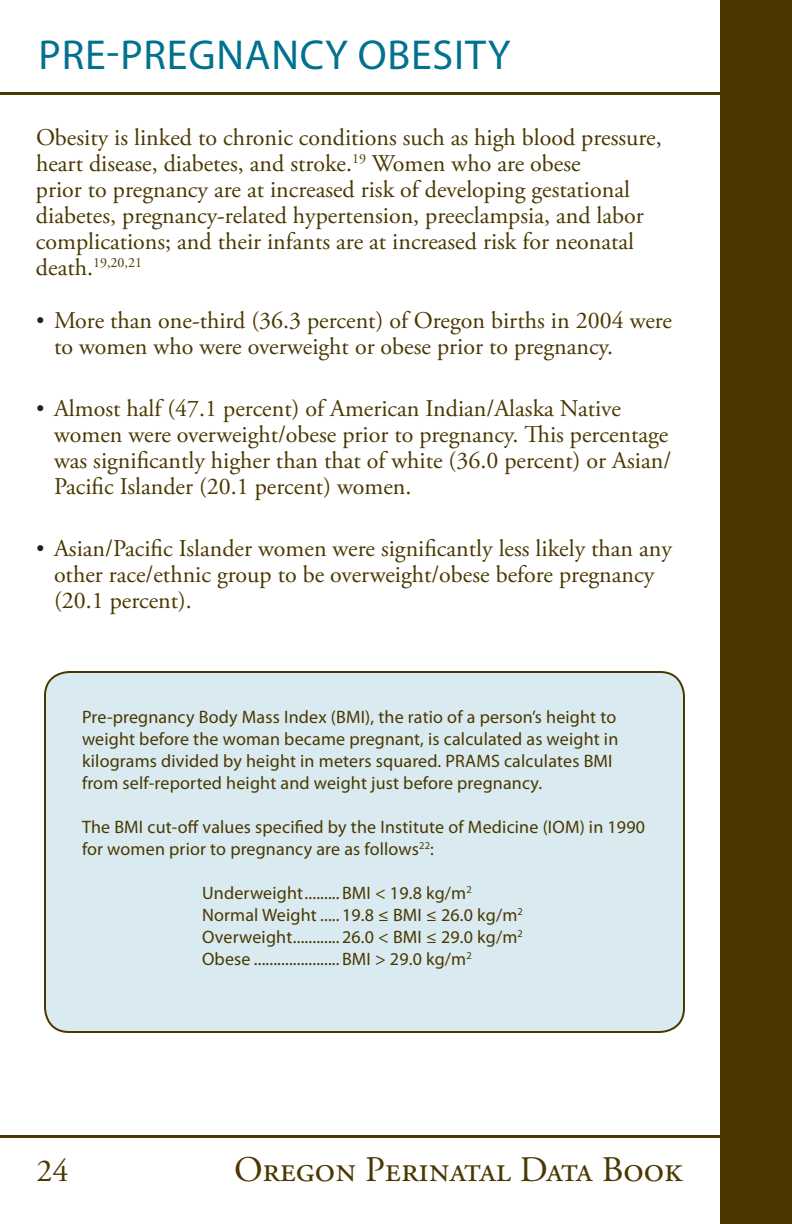
<style>
.page{position:relative;width:792px;height:1224px;background:#fff}
.page>*{position:absolute;margin:0;border:0;box-sizing:border-box;transform-origin:0 0}
.t1{font:42px "Myriad Pro";letter-spacing:.02em;color:#00718e}
.t2{font:36px "Adobe Garamond Pro";color:#4a3800}
.t3{font:32px "Adobe Garamond Pro";color:#4a3800}
.Bullets_1_2{font:24px/26px "Adobe Garamond Pro";color:#4a3800}
.Pragraph{font:24px/26px "Adobe Garamond Pro";color:#4a3800}
.box{font:18px/22px "Myriad Pro";letter-spacing:.01em;color:#4a3800}
.Pragraph-2{font:14px "Adobe Garamond Pro";color:#4a3800}
.s1{font-size:24px}
.s2{font-family:"Times New Roman";color:#231f20}
</style>
<div class="page">
<div style="left:720px;top:0;width:72px;height:1224px;background:#4a3800"></div>
<hr style="left:0;top:93px;width:732px;height:2px;background:#4a3800">
<hr style="left:0;top:1136px;width:732px;height:2px;background:#4a3800">
<div style="left:45px;top:672px;width:639px;height:360px;background:#d9eaf0;border-radius:24px"></div>
<div style="left:44px;top:671px;width:641px;height:362px;border:2px solid #4a3800;border-radius:24px"></div>
<p class="t1" style="left:39px;top:29px;width:474px">Pre-pregnancy Obesity</p>
<p class="Pragraph" style="left:36px;top:126px;width:627px">Obesity is linked to chronic conditions such as high blood pressure, heart disease, diabetes, and stroke.<sup>19</sup> Women who are obese<br>prior to pregnancy are at increased risk of developing gestational diabetes, pregnancy-related hypertension, preeclampsia, and labor complications; and their infants are at increased risk for neonatal</p>
<p class="Pragraph-2" style="left:36px;top:254px;width:108px"><span class="s1">death.</span>19,20,21</p>
<p class="Bullets_1_2" style="left:54px;top:309px;width:620px;text-indent:-18px"><span class="s2">•</span> More than one-third (36.3 percent) of Oregon births in 2004 were to women who were overweight or obese prior to pregnancy.</p>
<p class="Bullets_1_2" style="left:54px;top:396px;width:619px;text-indent:-18px"><span class="s2">•</span> Almost half (47.1 percent) of American Indian/Alaska Native women were overweight/obese prior to pregnancy. This percentage was significantly higher than that of white (36.0 percent) or Asian/ Pacific Islander (20.1 percent) women.</p>
<p class="Bullets_1_2" style="left:54px;top:536px;width:620px;text-indent:-18px"><span class="s2">•</span> Asian/Pacific Islander women were significantly less likely than any other race/ethnic group to be overweight/obese before pregnancy (20.1 percent).</p>
<p class="box" style="left:82px;top:705px;width:538px">Pre-pregnancy Body Mass I ndex (BMI), the ratio of a person’s height to weight before the woman became pregnant, is calculated as weight in kilograms divided by height in meters squared. PRAMS calculates BMI from self-reported height and weight just before pregnancy.</p>
<p class="box" style="left:82px;top:815px;width:565px">The BMI cut-off values specified by the I nstitute of Medicine (IOM) in 1990 for women prior to pregnancy are as follows<sup>22</sup>:</p>
<p class="box" style="left:202px;top:881px;width:106px">Underweight..........</p>
<p class="box" style="left:342px;top:881px;width:131px">BMI &lt; 19.8 kg/m<sup>2</sup></p>
<p class="box" style="left:202px;top:903px;width:322px">Normal Weight...... 19.8 ≤ BMI ≤ 26.0 kg/m<sup>2</sup></p>
<p class="box" style="left:202px;top:925px;width:96px">Overweight.............</p>
<p class="box" style="left:342px;top:925px;width:182px">26.0 &lt; BMI ≤ 29.0 kg/m<sup>2</sup></p>
<p class="box" style="left:202px;top:947px;width:54px">Obese.......................</p>
<p class="box" style="left:342px;top:947px;width:131px">BMI &gt; 29.0 kg/m<sup>2</sup></p>
<h3 class="t3" style="left:37px;top:1152px;width:33px">24</h3>
<h2 class="t2" style="left:234px;top:1148px;width:450px">Oregon Perinatal Data Book</h2>
</div>
